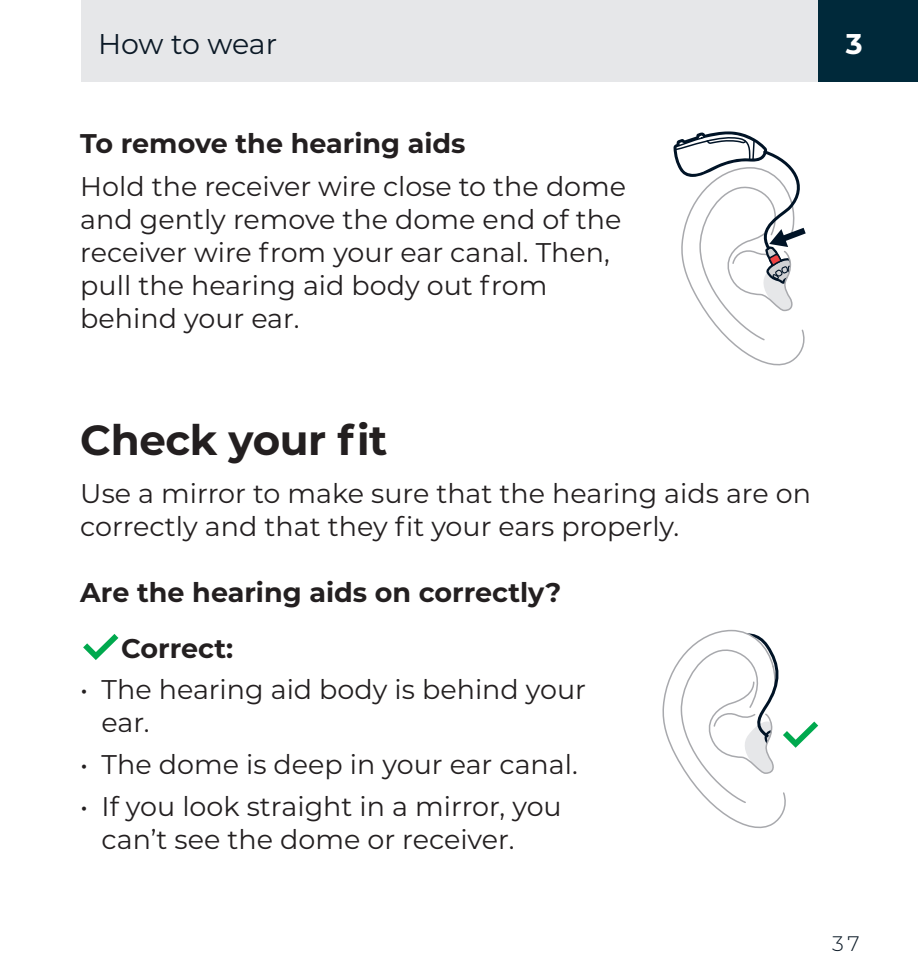
<style>
.page{position:relative;width:918px;height:977px;background:#fff}
.page>*{position:absolute;margin:0;border:0;box-sizing:border-box;transform-origin:0 0}
.t1{font:700 42px "Montserrat";letter-spacing:-.01em;color:#231f20}
.t2{font:28.5px "Montserrat";letter-spacing:-.015em;color:#0b1926}
.t3{font:700 28.5px "Montserrat";color:#fff}
.t4{font:27px/33px "Montserrat";color:#231f20}
.t5{font:700 27px/55.5px "Montserrat";color:#231f20}
.t6{font:300 21px "Montserrat";color:#0b1926}
</style>
<div class="page">
<div style="left:81px;top:0;width:739px;height:81px;background:#e6e7e9"></div>
<div style="left:819px;top:0;width:99px;height:81px;background:#00293a"></div>
<svg style="left:83px;top:634px;width:35px;height:26px"></svg>
<svg style="left:662px;top:629px;width:156px;height:200px"></svg>
<svg style="left:674px;top:131px;width:132px;height:235px"></svg>
<p class="t2" style="left:98px;top:25px;width:181px">How to wear</p>
<p class="t5" style="left:80px;top:114px;width:387px">To remove the hearing aids</p>
<p class="t4" style="left:80px;top:169px;width:547px">Hold the receiver wire close to the dome and gently remove the dome end of the receiver wire from your ear canal. Then, pull the hearing aid body out from behind your ear.</p>
<p class="t3" style="left:846px;top:24px;width:18px">3</p>
<h1 class="t1" style="left:80px;top:409px;width:309px">Check your fit</h1>
<p class="t4" style="left:80px;top:476px;width:732px">Use a mirror to make sure that the hearing aids are on correctly and that they fit your ears properly.</p>
<p class="t5" style="left:121px;top:563px;width:442px;text-indent:-41px">Are the hearing aids on correctly?<br>Correct:</p>
<p class="t4" style="left:102px;top:672px;width:486px;text-indent:-21px">• The hearing aid body is behind your ear.</p>
<p class="t4" style="left:80px;top:746px;width:499px">• The dome is deep in your ear canal.</p>
<p class="t4" style="left:102px;top:788px;width:462px;text-indent:-21px">• If you look straight in a mirror, you can’t see the dome or receiver.</p>
<p class="t6" style="left:832px;top:929px;width:29px">37</p>
</div>
